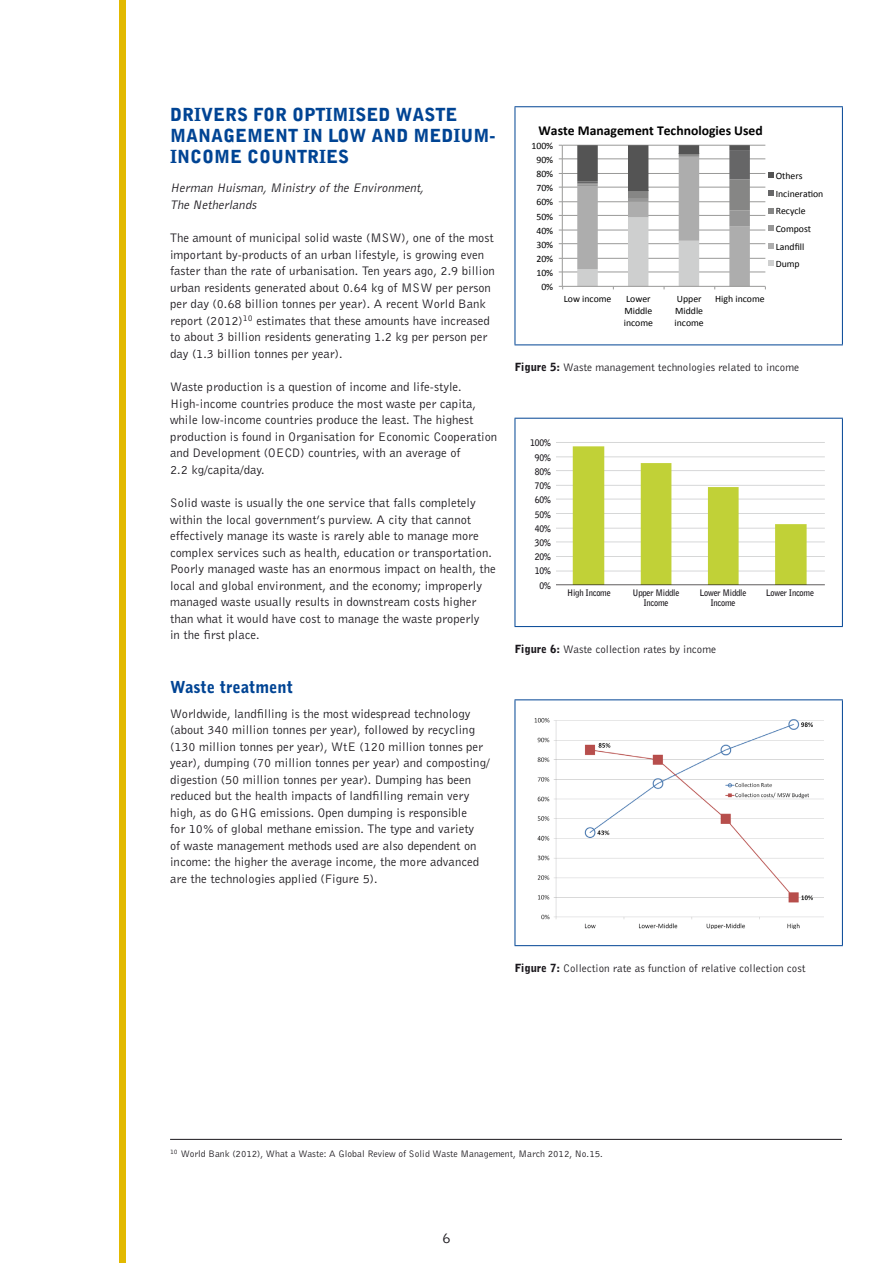
<style>
.page{position:relative;width:893px;height:1263px;background:#fff}
.page>*{position:absolute;margin:0;border:0;box-sizing:border-box;transform-origin:0 0}
.Head_III_CAPS{font:900 18px/21px "Bell Gothic BT";color:#004494}
.Head_IV{font:900 16.5px "Bell Gothic BT";color:#004494}
.t1{font:15px "Bell Gothic BT";color:#1a171c}
.t2{font:700 13.65px "Calibri";color:#010000}
.Body__4{font:12.75px/16.5px "Bell Gothic BT";color:#1a171c}
.Body__4-2{font:italic 12.75px/16.5px "Bell Gothic BT";color:#1a171c}
.Head_Fig{font:11.25px "Bell Gothic BT";color:#1a171c}
.t3{font:9.75px/17.7px "Calibri";color:#010000}
.Footnote_I{font:9.75px "Bell Gothic BT";color:#1a171c}
.t4{font:700 9px/14.2px "Bell Gothic BT";letter-spacing:-.025em;color:#1a171c;text-align:center;scale:.95 1}
.s1{font-weight:900}
</style>
<div class="page">
<div style="left:119px;top:0;width:6px;height:1263px;background:#e2b900"></div>
<hr style="left:514px;top:106px;width:329px;height:1px;background:#004494">
<hr style="left:514px;top:107px;width:1px;height:237px;background:#004494">
<hr style="left:842px;top:107px;width:1px;height:237px;background:#004494">
<hr style="left:514px;top:344px;width:329px;height:1px;background:#004494">
<hr style="left:563px;top:271px;width:202px;height:1px;background:#999998">
<hr style="left:563px;top:258px;width:202px;height:1px;background:#999998">
<hr style="left:563px;top:243px;width:202px;height:1px;background:#999998">
<hr style="left:563px;top:230px;width:202px;height:1px;background:#999998">
<hr style="left:563px;top:215px;width:202px;height:1px;background:#999998">
<hr style="left:563px;top:201px;width:202px;height:1px;background:#999998">
<hr style="left:563px;top:187px;width:202px;height:1px;background:#999998">
<hr style="left:563px;top:173px;width:202px;height:1px;background:#999998">
<hr style="left:563px;top:158px;width:202px;height:1px;background:#999998">
<hr style="left:563px;top:145px;width:202px;height:1px;background:#999998">
<hr style="left:562px;top:145px;width:1px;height:141px;background:#999998">
<hr style="left:562px;top:286px;width:203px;height:1px;background:#999998">
<svg style="left:577px;top:145px;width:173px;height:144px"></svg>
<svg style="left:768px;top:173px;width:5px;height:5px"></svg>
<svg style="left:768px;top:190px;width:5px;height:6px"></svg>
<svg style="left:768px;top:208px;width:5px;height:5px"></svg>
<svg style="left:768px;top:225px;width:5px;height:6px"></svg>
<svg style="left:768px;top:243px;width:5px;height:5px"></svg>
<svg style="left:768px;top:261px;width:5px;height:5px"></svg>
<hr style="left:514px;top:418px;width:329px;height:1px;background:#004494">
<hr style="left:514px;top:419px;width:1px;height:207px;background:#004494">
<hr style="left:842px;top:419px;width:1px;height:207px;background:#004494">
<hr style="left:514px;top:626px;width:329px;height:1px;background:#004494">
<img style="left:556px;top:442px;width:269px;height:144px">
<hr style="left:514px;top:699px;width:329px;height:1px;background:#004494">
<hr style="left:514px;top:700px;width:1px;height:245px;background:#004494">
<hr style="left:842px;top:700px;width:1px;height:245px;background:#004494">
<hr style="left:514px;top:945px;width:329px;height:1px;background:#004494">
<img style="left:534px;top:718px;width:289px;height:211px">
<hr style="left:170px;top:1139px;width:672px;height:1px;background:#1a171c">
<p class="Head_III_CAPS" style="left:170px;top:104px;width:327px">DRIVERS FOR OPTIMISED WASTE<br>MANAGEMENT IN LOW AND MEDIUM-<br>INCOME COUNTRIES</p>
<p class="Body__4-2" style="left:170px;top:179px;width:258px">Herman Huisman, Ministry of the Environment,<br>The Netherlands</p>
<p class="Body__4" style="left:170px;top:229px;width:326px">The amount of municipal solid waste (MSW), one of the most important by-products of an urban lifestyle, is growing even faster than the rate of urbanisation. Ten years ago, 2.9 billion urban residents generated about 0.64 kg of MSW per person per day (0.68 billion tonnes per year). A recent World Bank report (2012)<sup>10</sup> estimates that these amounts have increased to about 3 billion residents generating 1.2 kg per person per day (1.3 billion tonnes per year).</p>
<p class="Body__4" style="left:170px;top:378px;width:329px">Waste production is a question of income and life-style.<br>High-income countries produce the most waste per capita, while low-income countries produce the least. The highest production is found in Organisation for Economic Cooperation and Development (OECD) countries, with an average of<br>2.2 kg/capita/day.</p>
<p class="Body__4" style="left:170px;top:494px;width:327px">Solid waste is usually the one service that falls completely within the local government’s purview. A city that cannot effectively manage its waste is rarely able to manage more complex services such as health, education or transportation.<br>Poorly managed waste has an enormous impact on health, the local and global environment, and the economy; improperly managed waste usually results in downstream costs higher than what it would have cost to manage the waste properly<br>in the first place.</p>
<p class="Head_IV" style="left:170px;top:676px;width:124px">Waste treatment</p>
<p class="Body__4" style="left:170px;top:705px;width:321px">Worldwide, landfilling is the most widespread technology (about 340 million tonnes per year), followed by recycling (130 million tonnes per year), WtE (120 million tonnes per year), dumping (70 million tonnes per year) and composting/ digestion (50 million tonnes per year). Dumping has been reduced but the health impacts of landfilling remain very high, as do GHG emissions. Open dumping is responsible<br>for 10% of global methane emission. The type and variety<br>of waste management methods used are also dependent on income: the higher the average income, the more advanced are the technologies applied (Figure 5).</p>
<p class="t2" style="left:539px;top:122px;width:226px">Waste Management Technologies Used</p>
<p class="t3" style="left:531px;top:137px;width:23px">100%</p>
<p class="t3" style="left:536px;top:151px;width:18px">90%</p>
<p class="t3" style="left:536px;top:165px;width:18px">80%</p>
<p class="t3" style="left:536px;top:179px;width:18px">70%</p>
<p class="t3" style="left:536px;top:193px;width:18px">60%</p>
<p class="t3" style="left:536px;top:208px;width:18px">50%</p>
<p class="t3" style="left:536px;top:222px;width:18px">40%</p>
<p class="t3" style="left:536px;top:236px;width:18px">30%</p>
<p class="t3" style="left:536px;top:250px;width:18px">20%</p>
<p class="t3" style="left:536px;top:264px;width:18px">10%</p>
<p class="t3" style="left:541px;top:278px;width:13px">0%</p>
<p class="t3" style="left:564px;top:290px;width:49px">Low income</p>
<p class="t3" style="left:624px;top:293px;width:31px;line-height:11.7px">Lower<br>Middle income</p>
<p class="t3" style="left:675px;top:293px;width:31px;line-height:11.7px">Upper<br>Middle income</p>
<p class="t3" style="left:715px;top:290px;width:51px">High income</p>
<p class="t3" style="left:776px;top:167px;width:49px">Others<br>IncineraCon<br>Recycle<br>Compost<br>Landfill<br>Dump</p>
<p class="Head_Fig" style="left:515px;top:360px;width:286px"><span class="s1">Figure 5:</span> Waste management technologies related to income</p>
<p class="t4" style="left:530px;top:436px;width:23px;text-align:right">100%<br>90%<br>80%<br>70%<br>60%<br>50%<br>40%<br>30%<br>20%<br>10%<br>0%</p>
<p class="t4" style="left:567px;top:585px;width:47px">High Income</p>
<p class="t4" style="left:633px;top:587px;width:51px;line-height:9.9px">Upper Middle<br>Income</p>
<p class="t4" style="left:699px;top:587px;width:51px;line-height:9.9px">Lower Middle<br>Income</p>
<p class="t4" style="left:766px;top:585px;width:52px">Lower Income</p>
<p class="Head_Fig" style="left:515px;top:642px;width:203px"><span class="s1">Figure 6:</span> Waste collection rates by income</p>
<p class="Head_Fig" style="left:515px;top:961px;width:292px"><span class="s1">Figure 7:</span> Collection rate as function of relative collection cost</p>
<p class="Footnote_I" style="left:170px;top:1147px;width:434px"><sup>10</sup> World Bank (2012), What a Waste: A Global Review of Solid Waste Management, March 2012, No.15.</p>
<p class="t1" style="left:442px;top:1229px;width:10px">6</p>
</div>
